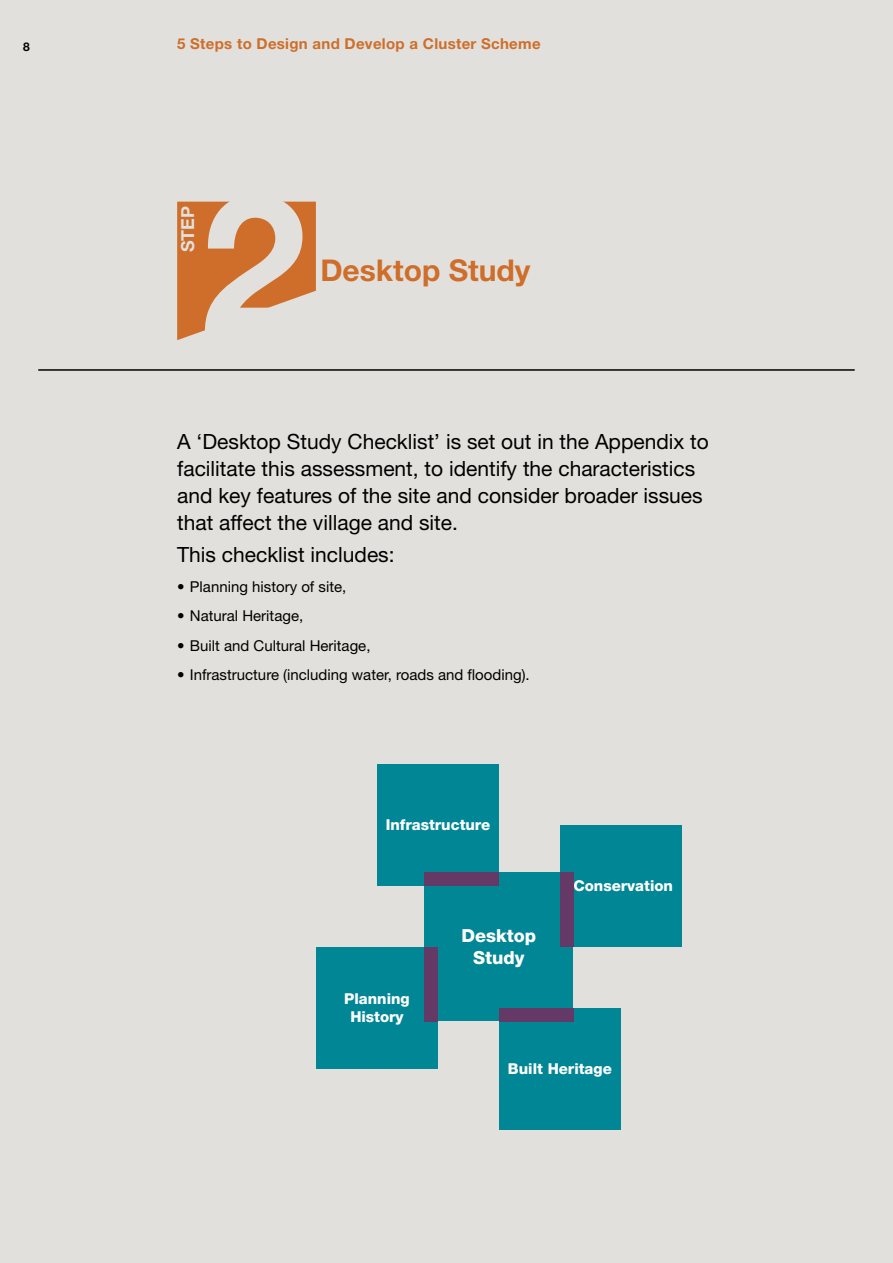
<style>
.page{position:relative;width:893px;height:1263px;background:#e1e0dc}
.page>*{position:absolute;margin:0;border:0;box-sizing:border-box;transform-origin:0 0}
.t1{font:700 191.4px "Helvetica Neue LT Std";color:#e1e0dc}
.t2{font:700 30px "Helvetica Neue LT Std";color:#ce6e2a}
.t3{font:21px/27px "Helvetica Neue LT Std";color:#000}
.t4{font:800 18px/21.6px "Helvetica Neue LT Std";color:#fff;text-align:center}
.t5{font:700 18px "Helvetica Neue LT Std";color:#e1e0dc}
.t6{font:15px "Helvetica Neue LT Std";color:#000}
.t7{font:800 15px/18px "Helvetica Neue LT Std";color:#fff;text-align:center}
.t8{font:700 15px "Helvetica Neue LT Std";letter-spacing:.02em;color:#ce6e2a}
.t9{font:700 12px "Helvetica Neue LT Std";color:#000}
</style>
<div class="page">
<hr style="left:38px;top:369px;width:817px;height:2px;background:#000">
<div style="left:560px;top:825px;width:122px;height:122px;background:#008695"></div>
<div style="left:499px;top:1008px;width:122px;height:122px;background:#008695"></div>
<div style="left:316px;top:947px;width:122px;height:122px;background:#008695"></div>
<div style="left:377px;top:764px;width:122px;height:122px;background:#008695"></div>
<div style="left:424px;top:872px;width:149px;height:149px;background:#008695"></div>
<div style="left:560px;top:872px;width:13px;height:75px;background:#653966"></div>
<div style="left:424px;top:947px;width:14px;height:74px;background:#653966"></div>
<div style="left:424px;top:872px;width:75px;height:14px;background:#653966"></div>
<div style="left:499px;top:1008px;width:74px;height:13px;background:#653966"></div>
<svg style="left:177px;top:202px;width:139px;height:138px"></svg>
<p class="t9" style="left:23px;top:39px;width:8px">8</p>
<p class="t8" style="left:177px;top:34px;width:365px">5 Steps to Design and Develop a Cluster Scheme</p>
<p class="t5" style="left:177px;top:252px;width:48px;rotate:-90deg">STEP</p>
<h1 class="t1" style="left:201px;top:144px;width:108px">2</h1>
<h2 class="t2" style="left:320px;top:252px;width:212px">Desktop Study</h2>
<p class="t3" style="left:177px;top:428px;width:533px">A ‘Desktop Study Checklist’ is set out in the Appendix to facilitate this assessment, to identify the characteristics and key features of the site and consider broader issues that affect the village and site.</p>
<p class="t3" style="left:177px;top:541px;width:219px">This checklist includes:</p>
<p class="t6" style="left:177px;top:577px;width:171px">• Planning history of site,</p>
<p class="t6" style="left:177px;top:607px;width:128px">• Natural Heritage,</p>
<p class="t6" style="left:177px;top:636px;width:195px">• Built and Cultural Heritage,</p>
<p class="t6" style="left:177px;top:666px;width:354px">• Infrastructure (including water, roads and flooding).</p>
<p class="t7" style="left:386px;top:816px;width:106px">Infrastructure</p>
<p class="t7" style="left:344px;top:990px;width:67px">Planning<br>History</p>
<p class="t4" style="left:462px;top:925px;width:76px">Desktop<br>Study</p>
<p class="t7" style="left:573px;top:877px;width:101px">Conservation</p>
<p class="t7" style="left:508px;top:1060px;width:105px">Built Heritage</p>
</div>
